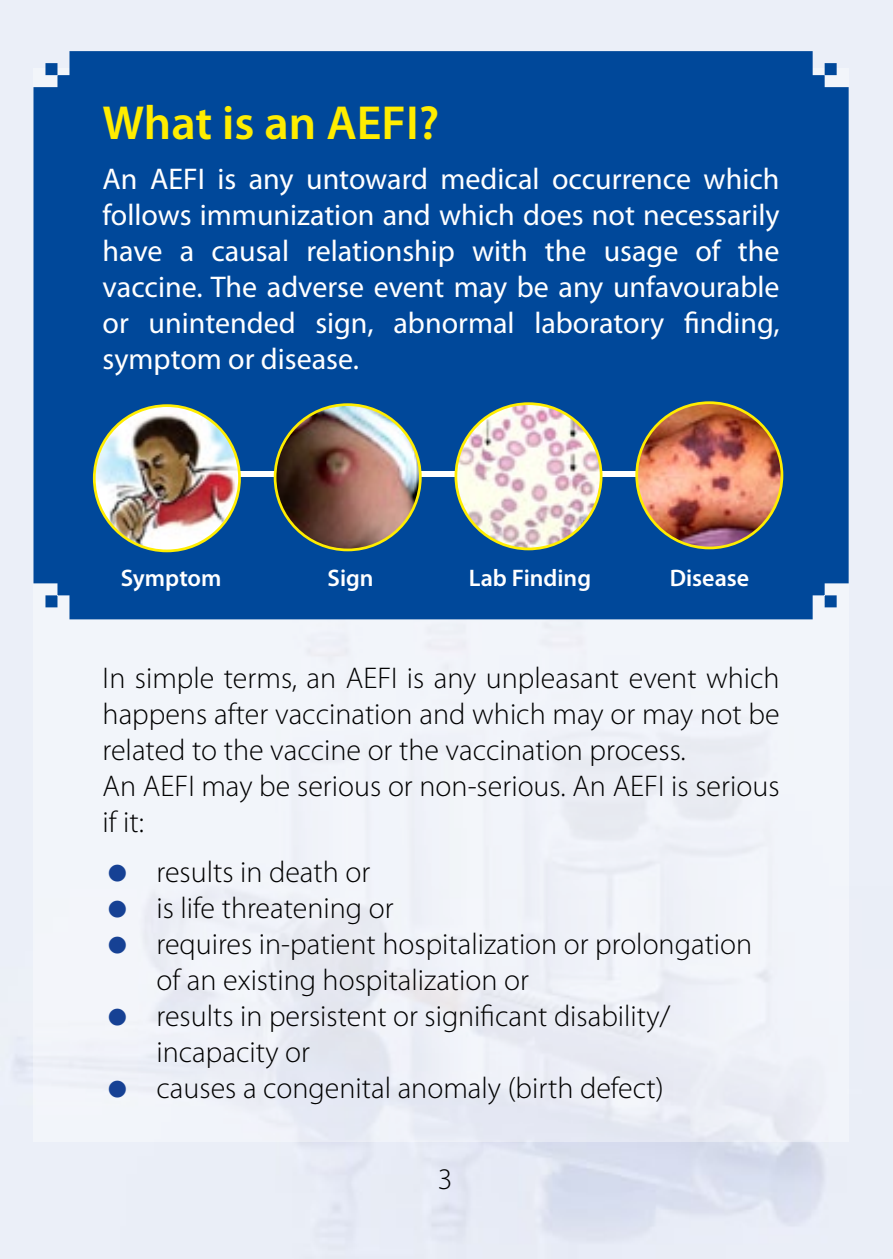
<style>
.page{position:relative;width:893px;height:1259px;background:#fff}
.page>*{position:absolute;margin:0;border:0;box-sizing:border-box;transform-origin:0 0}
.t1{font:600 48px "Myriad Pro";color:#ffed00}
.t2{font:300 30px/36px "Myriad Pro";color:#000}
.t3{font:30px/36px "Myriad Pro";color:#fff;text-align:justify}
.t4{font:600 24px "Myriad Pro";color:#fff}
</style>
<div class="page">
<div style="left:33px;top:68px;width:816px;height:1074px;background:#f1f4fa"></div>
<div style="left:33px;top:51px;width:816px;height:568px;background:#00489a"></div>
<div style="left:134px;top:472px;width:594px;height:5px;background:#fff"></div>
<img style="left:637px;top:403px;width:145px;height:145px;border-radius:73px">
<div style="left:635px;top:401px;width:148px;height:148px;border:3px solid #ffed00;border-radius:50%"></div>
<img style="left:456px;top:404px;width:145px;height:145px;border-radius:73px">
<div style="left:455px;top:402px;width:147px;height:148px;border:3px solid #ffed00;border-radius:50%"></div>
<img style="left:275px;top:405px;width:145px;height:145px;border-radius:73px">
<div style="left:274px;top:403px;width:148px;height:148px;border:3px solid #ffed00;border-radius:50%"></div>
<img style="left:94px;top:406px;width:146px;height:145px;border-radius:73px">
<div style="left:93px;top:404px;width:148px;height:148px;border:3px solid #ffed00;border-radius:50%"></div>
<h1 class="t1" style="left:103px;top:96px;width:338px">What is an AEFI?</h1>
<p class="t3" style="left:103px;top:161px;width:678px">An AEFI is any untoward medical occurrence which follows immunization and which does not necessarily have a causal relationship with the usage of the vaccine. The adverse event may be any unfavourable or unintended sign, abnormal laboratory finding, symptom or disease.</p>
<p class="t4" style="left:121px;top:565px;width:102px">Symptom</p>
<p class="t4" style="left:328px;top:565px;width:47px">Sign</p>
<p class="t4" style="left:469px;top:565px;width:124px">Lab Finding</p>
<p class="t4" style="left:670px;top:565px;width:81px">Disease</p>
<p class="t2" style="left:103px;top:661px;width:678px">In simple terms, an AEFI is any unpleasant event which happens after vaccination and which may or may not be related to the vaccine or the vaccination process.<br>An AEFI may be serious or non-serious. An AEFI is serious if it:</p>
<p class="t2" style="left:157px;top:854px;width:597px">results in death or<br>is life threatening or<br>requires in-patient hospitalization or prolongation of an existing hospitalization or<br>results in persistent or significant disability/ incapacity or<br>causes a congenital anomaly (birth defect)</p>
<p class="t2" style="left:438px;top:1161px;width:16px">3</p>
</div>
